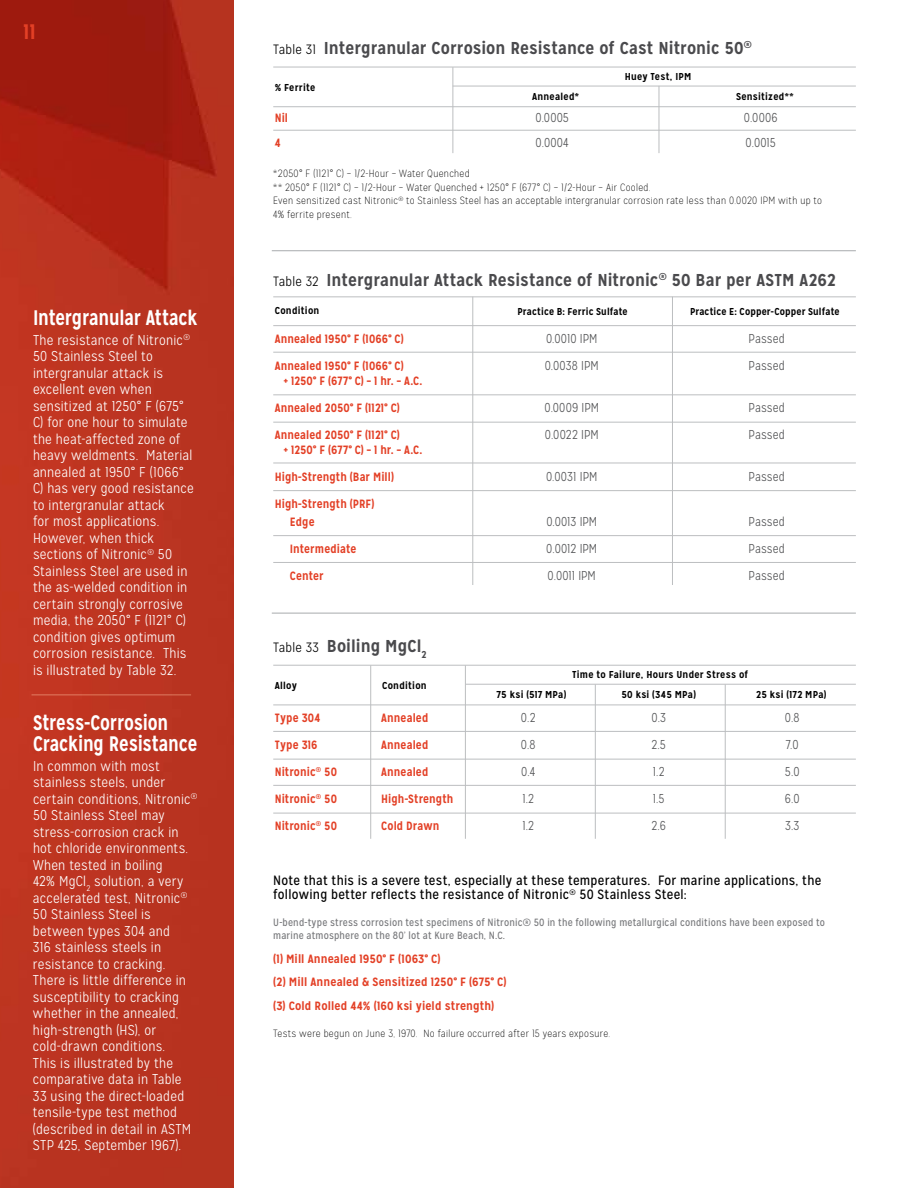
<style>
.page{position:relative;width:918px;height:1188px;background:#fff}
.page>*{position:absolute;margin:0;border:0;box-sizing:border-box;transform-origin:0 0}
.t1{font:700 21px/21px "Mission Gothic";letter-spacing:-.01em;color:#fff;scale:.9 1}
.t2{font:700 21px "Mission Gothic";color:#e34026}
.t3{font:700 17.25px "Mission Gothic";color:#4a4a4d}
.t4{font:300 14.25px/16.5px "Mission Gothic";letter-spacing:.015em;color:#fff}
.t5{font:13.5px/14.2px "Mission Gothic";letter-spacing:.02em;color:#000}
.t6{font:300 12.9px "Mission Gothic";letter-spacing:.015em;color:#515254}
.t7{font:700 12px "Mission Gothic";letter-spacing:.01em;color:#e34026}
.t8{font:100 10.5px/13.5px "Mission Gothic";letter-spacing:.03em;color:#000}
.t9{font:10.5px/12.6px "Mission Gothic";letter-spacing:.015em;color:#77787b}
.t10{font:700 10.05px "Mission Gothic";letter-spacing:.02em;color:#000}
.s1{font-weight:300;font-size:13.5px;color:#000}
</style>
<div class="page">
<img style="left:0;top:0;width:234px;height:1188px">
<hr style="left:273px;top:106px;width:583px;height:1px;background:#bcbec0">
<hr style="left:453px;top:86px;width:403px;height:1px;background:#bcbec0">
<hr style="left:273px;top:67px;width:583px;height:1px;background:#bcbec0">
<hr style="left:273px;top:130px;width:583px;height:1px;background:#bcbec0">
<hr style="left:453px;top:67px;width:1px;height:86px;background:#bcbec0">
<hr style="left:659px;top:86px;width:1px;height:67px;background:#bcbec0">
<hr style="left:273px;top:705px;width:583px;height:1px;background:#bcbec0">
<hr style="left:466px;top:684px;width:390px;height:1px;background:#bcbec0">
<hr style="left:273px;top:665px;width:583px;height:1px;background:#bcbec0">
<hr style="left:273px;top:731px;width:583px;height:1px;background:#bcbec0">
<hr style="left:273px;top:759px;width:583px;height:1px;background:#bcbec0">
<hr style="left:273px;top:785px;width:583px;height:1px;background:#bcbec0">
<hr style="left:273px;top:813px;width:583px;height:1px;background:#bcbec0">
<hr style="left:465px;top:665px;width:1px;height:174px;background:#bcbec0">
<hr style="left:370px;top:665px;width:1px;height:174px;background:#bcbec0">
<hr style="left:725px;top:684px;width:1px;height:155px;background:#bcbec0">
<hr style="left:595px;top:684px;width:1px;height:155px;background:#bcbec0">
<hr style="left:273px;top:325px;width:583px;height:1px;background:#bcbec0">
<hr style="left:273px;top:352px;width:583px;height:1px;background:#bcbec0">
<hr style="left:273px;top:394px;width:583px;height:1px;background:#bcbec0">
<hr style="left:273px;top:422px;width:583px;height:1px;background:#bcbec0">
<hr style="left:273px;top:463px;width:583px;height:1px;background:#bcbec0">
<hr style="left:273px;top:490px;width:583px;height:1px;background:#bcbec0">
<hr style="left:273px;top:535px;width:583px;height:1px;background:#bcbec0">
<hr style="left:273px;top:562px;width:583px;height:1px;background:#bcbec0">
<hr style="left:273px;top:296px;width:583px;height:1px;background:#bcbec0">
<hr style="left:472px;top:297px;width:1px;height:288px;background:#bcbec0">
<hr style="left:672px;top:297px;width:1px;height:288px;background:#bcbec0">
<hr style="left:272px;top:250px;width:584px;height:1px;background:#b1b4b6">
<hr style="left:272px;top:613px;width:584px;height:1px;background:#b1b4b6">
<hr style="left:32px;top:694px;width:159px;height:1px;background:#fff">
<p class="t2" style="left:23px;top:19px;width:14px">11</p>
<p class="t1" style="left:33px;top:308px;width:184px">Intergranular Attack</p>
<p class="t4" style="left:33px;top:332px;width:162px">The resistance of Nitronic<sup>®<br></sup>50 Stainless Steel to intergranular attack is excellent even when sensitized at 1250° F (675°<br>C) for one hour to simulate the heat-affected zone of heavy weldments. Material annealed at 1950° F (1066°<br>C) has very good resistance to intergranular attack<br>for most applications.<br>However, when thick sections of Nitronic<sup>®</sup> 50<br>Stainless Steel are used in the as-welded condition in certain strongly corrosive media, the 2050° F (1121° C) condition gives optimum corrosion resistance. This is illustrated by Table 32.</p>
<p class="t1" style="left:33px;top:713px;width:184px">Stress-Corrosion<br>Cracking Resistance</p>
<p class="t4" style="left:33px;top:758px;width:166px">In common with most stainless steels, under certain conditions, Nitronic<sup>®<br></sup>50 Stainless Steel may stress-corrosion crack in hot chloride environments.<br>When tested in boiling<br>42% MgCl<sub>2</sub> solution, a very accelerated test, Nitronic<sup>®<br></sup>50 Stainless Steel is between types 304 and<br>316 stainless steels in resistance to cracking.<br>There is little difference in susceptibility to cracking whether in the annealed, high-strength (HS), or cold-drawn conditions.<br>This is illustrated by the comparative data in Table<br>33 using the direct-loaded tensile-type test method (described in detail in ASTM<br>STP 425, September 1967).</p>
<p class="t3" style="left:273px;top:37px;width:480px"><span class="s1">Table 31</span> Intergranular Corrosion Resistance of Cast Nitronic 50<sup>®</sup></p>
<p class="t10" style="left:275px;top:81px;width:42px">% Ferrite</p>
<p class="t10" style="left:532px;top:90px;width:49px">Annealed*</p>
<p class="t10" style="left:625px;top:70px;width:68px">Huey Test, IPM</p>
<p class="t10" style="left:736px;top:90px;width:59px">Sensitized**</p>
<p class="t7" style="left:275px;top:111px;width:15px">Nil</p>
<p class="t6" style="left:536px;top:110px;width:35px">0.0005</p>
<p class="t6" style="left:744px;top:110px;width:35px">0.0006</p>
<p class="t7" style="left:275px;top:135px;width:8px">4</p>
<p class="t6" style="left:536px;top:135px;width:35px">0.0004</p>
<p class="t6" style="left:746px;top:135px;width:32px">0.0015</p>
<p class="t8" style="left:273px;top:167px;width:198px">*2050° F (1121° C) – 1/2-Hour – Water Quenched</p>
<p class="t8" style="left:273px;top:181px;width:379px">** 2050° F (1121° C) – 1/2-Hour – Water Quenched + 1250° F (677° C) – 1/2-Hour – Air Cooled.</p>
<p class="t8" style="left:273px;top:194px;width:550px">Even sensitized cast Nitronic<sup>®</sup> to Stainless Steel has an acceptable intergranular corrosion rate less than 0.0020 IPM with up to<br>4% ferrite present.</p>
<p class="t3" style="left:273px;top:269px;width:564px"><span class="s1">Table 32</span> Intergranular Attack Resistance of Nitronic<sup>®</sup> 50 Bar per ASTM A262</p>
<p class="t10" style="left:275px;top:304px;width:46px">Condition</p>
<p class="t10" style="left:518px;top:305px;width:112px">Practice B: Ferric Sulfate</p>
<p class="t10" style="left:690px;top:305px;width:151px">Practice E: Copper-Copper Sulfate</p>
<p class="t7" style="left:275px;top:332px;width:130px">Annealed 1950° F (1066° C)</p>
<p class="t6" style="left:546px;top:331px;width:53px">0.0010 IPM</p>
<p class="t6" style="left:749px;top:331px;width:38px">Passed</p>
<p class="t7" style="left:275px;top:359px;width:130px">Annealed 1950° F (1066° C)</p>
<p class="t6" style="left:545px;top:358px;width:55px">0.0038 IPM</p>
<p class="t6" style="left:749px;top:358px;width:38px">Passed</p>
<p class="t7" style="left:284px;top:374px;width:140px">+ 1250° F (677° C) – 1 hr. – A.C.</p>
<p class="t7" style="left:275px;top:401px;width:127px">Annealed 2050° F (1121° C)</p>
<p class="t6" style="left:544px;top:400px;width:56px">0.0009 IPM</p>
<p class="t6" style="left:749px;top:400px;width:38px">Passed</p>
<p class="t7" style="left:275px;top:428px;width:127px">Annealed 2050° F (1121° C)</p>
<p class="t6" style="left:545px;top:427px;width:55px">0.0022 IPM</p>
<p class="t6" style="left:749px;top:427px;width:38px">Passed</p>
<p class="t7" style="left:284px;top:443px;width:140px">+ 1250° F (677° C) – 1 hr. – A.C.</p>
<p class="t7" style="left:275px;top:470px;width:121px">High-Strength (Bar Mill)</p>
<p class="t6" style="left:546px;top:469px;width:53px">0.0031 IPM</p>
<p class="t6" style="left:749px;top:469px;width:38px">Passed</p>
<p class="t7" style="left:275px;top:497px;width:101px">High-Strength (PRF)</p>
<p class="t7" style="left:290px;top:515px;width:26px">Edge</p>
<p class="t6" style="left:546px;top:514px;width:52px">0.0013 IPM</p>
<p class="t6" style="left:749px;top:514px;width:38px">Passed</p>
<p class="t7" style="left:290px;top:542px;width:68px">Intermediate</p>
<p class="t6" style="left:546px;top:541px;width:52px">0.0012 IPM</p>
<p class="t6" style="left:749px;top:541px;width:38px">Passed</p>
<p class="t7" style="left:290px;top:569px;width:35px">Center</p>
<p class="t6" style="left:548px;top:568px;width:50px">0.0011 IPM</p>
<p class="t6" style="left:749px;top:568px;width:38px">Passed</p>
<p class="t3" style="left:273px;top:635px;width:155px"><span class="s1">Table 33</span> Boiling MgCl<sub>2</sub></p>
<p class="t10" style="left:275px;top:679px;width:24px">Alloy</p>
<p class="t10" style="left:382px;top:679px;width:46px">Condition</p>
<p class="t10" style="left:572px;top:668px;width:178px">Time to Failure, Hours Under Stress of</p>
<p class="t10" style="left:497px;top:689px;width:71px">75 ksi (517 MPa)</p>
<p class="t10" style="left:621px;top:689px;width:76px">50 ksi (345 MPa)</p>
<p class="t10" style="left:756px;top:689px;width:72px">25 ksi (172 MPa)</p>
<p class="t7" style="left:275px;top:710px;width:47px">Type 304</p>
<p class="t7" style="left:381px;top:710px;width:49px">Annealed</p>
<p class="t6" style="left:521px;top:710px;width:16px">0.2</p>
<p class="t6" style="left:652px;top:710px;width:16px">0.3</p>
<p class="t6" style="left:785px;top:710px;width:16px">0.8</p>
<p class="t7" style="left:275px;top:737px;width:44px">Type 316</p>
<p class="t7" style="left:381px;top:737px;width:49px">Annealed</p>
<p class="t6" style="left:521px;top:737px;width:16px">0.8</p>
<p class="t6" style="left:652px;top:737px;width:16px">2.5</p>
<p class="t6" style="left:786px;top:737px;width:14px">7.0</p>
<p class="t7" style="left:275px;top:764px;width:64px">Nitronic<sup>®</sup> 50</p>
<p class="t7" style="left:381px;top:764px;width:49px">Annealed</p>
<p class="t6" style="left:521px;top:764px;width:16px">0.4</p>
<p class="t6" style="left:653px;top:764px;width:13px">1.2</p>
<p class="t6" style="left:785px;top:764px;width:16px">5.0</p>
<p class="t7" style="left:275px;top:791px;width:64px">Nitronic<sup>®</sup> 50</p>
<p class="t7" style="left:381px;top:791px;width:74px">High-Strength</p>
<p class="t6" style="left:522px;top:791px;width:13px">1.2</p>
<p class="t6" style="left:653px;top:791px;width:13px">1.5</p>
<p class="t6" style="left:785px;top:791px;width:16px">6.0</p>
<p class="t7" style="left:275px;top:818px;width:64px">Nitronic<sup>®</sup> 50</p>
<p class="t7" style="left:381px;top:818px;width:60px">Cold Drawn</p>
<p class="t6" style="left:522px;top:818px;width:13px">1.2</p>
<p class="t6" style="left:652px;top:818px;width:16px">2.6</p>
<p class="t6" style="left:785px;top:818px;width:16px">3.3</p>
<p class="t5" style="left:273px;top:873px;width:550px">Note that this is a severe test, especially at these temperatures. For marine applications, the following better reflects the resistance of Nitronic<sup>®</sup> 50 Stainless Steel:</p>
<p class="t9" style="left:273px;top:916px;width:553px">U-bend-type stress corrosion test specimens of Nitronic® 50 in the following metallurgical conditions have been exposed to marine atmosphere on the 80’ lot at Kure Beach, N.C.</p>
<p class="t7" style="left:273px;top:951px;width:169px">(1) Mill Annealed 1950° F (1063° C)</p>
<p class="t7" style="left:273px;top:974px;width:235px">(2) Mill Annealed &amp; Sensitized 1250° F (675° C)</p>
<p class="t7" style="left:273px;top:998px;width:222px">(3) Cold Rolled 44% (160 ksi yield strength)</p>
<p class="t8" style="left:273px;top:1026px;width:338px">Tests were begun on June 3, 1970. No failure occurred after 15 years exposure.</p>
</div>
